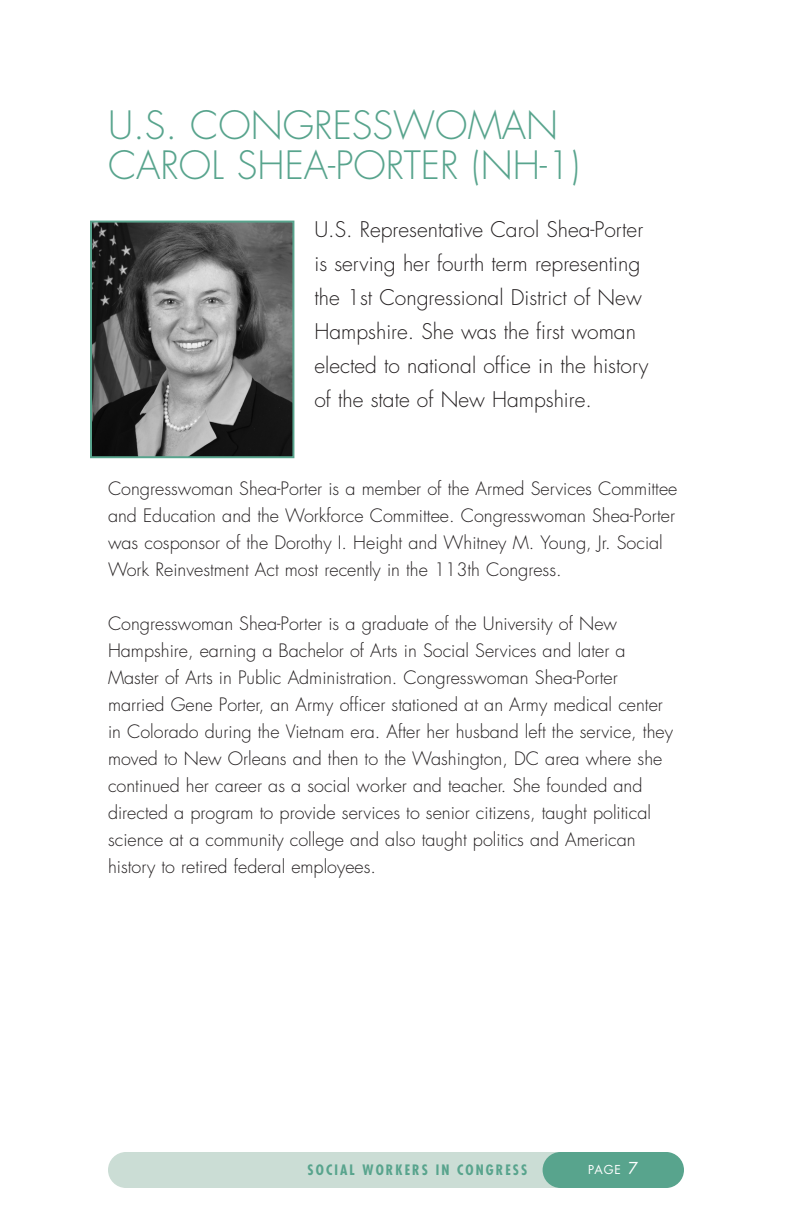
<style>
.page{position:relative;width:792px;height:1224px;background:#fff}
.page>*{position:absolute;margin:0;border:0;box-sizing:border-box;transform-origin:0 0}
.t1{font:300 38px/40px "Futura";color:#58a48d}
.t2{font:300 21px/34px "Futura";color:#231f20}
.t3{font:300 18px/27px "Futura";color:#231f20}
.t4{font:700 condensed 14px "Futura";letter-spacing:.145em;color:#58a48d}
.t5{font:12px "Futura";color:#fff}
.s1{font-size:16px}
</style>
<div class="page">
<div style="left:108px;top:1152px;width:575px;height:36px;background:#cbddd5;border-radius:18px"></div>
<div style="left:543px;top:1152px;width:141px;height:36px;background:#58a48d;border-radius:18px"></div>
<img style="left:93px;top:224px;width:198px;height:231px">
<div style="left:90px;top:221px;width:204px;height:237px;border:2px solid #58a48d"></div>
<h1 class="t1" style="left:108px;top:109px;width:473px">U.S. CONGRESSWOMAN<br>CAROL SHEA-PORTER (NH-1)</h1>
<p class="t2" style="left:314px;top:214px;width:335px">U.S. Representative Carol Shea-Porter is serving her fourth term representing the 1st Congressional District of New Hampshire. She was the first woman elected to national office in the history of the state of New Hampshire.</p>
<p class="t3" style="left:108px;top:477px;width:571px">Congresswoman Shea-Porter is a member of the Armed Services Committee and Education and the Workforce Committee. Congresswoman Shea-Porter was cosponsor of the Dorothy I. Height and Whitney M. Young, Jr. Social Work Reinvestment Act most recently in the 113th Congress.</p>
<p class="t3" style="left:108px;top:612px;width:567px">Congresswoman Shea-Porter is a graduate of the University of New Hampshire, earning a Bachelor of Arts in Social Services and later a Master of Arts in Public Administration. Congresswoman Shea-Porter married Gene Porter, an Army officer stationed at an Army medical center in Colorado during the Vietnam era. After her husband left the service, they moved to New Orleans and then to the Washington, DC area where she continued her career as a social worker and teacher. She founded and directed a program to provide services to senior citizens, taught political science at a community college and also taught politics and American history to retired federal employees.</p>
<p class="t4" style="left:308px;top:1164px;width:221px">SOCIAL WORKERS IN CONGRESS</p>
<p class="t5" style="left:588px;top:1164px;width:51px">PAGE <span class="s1">7</span></p>
</div>
